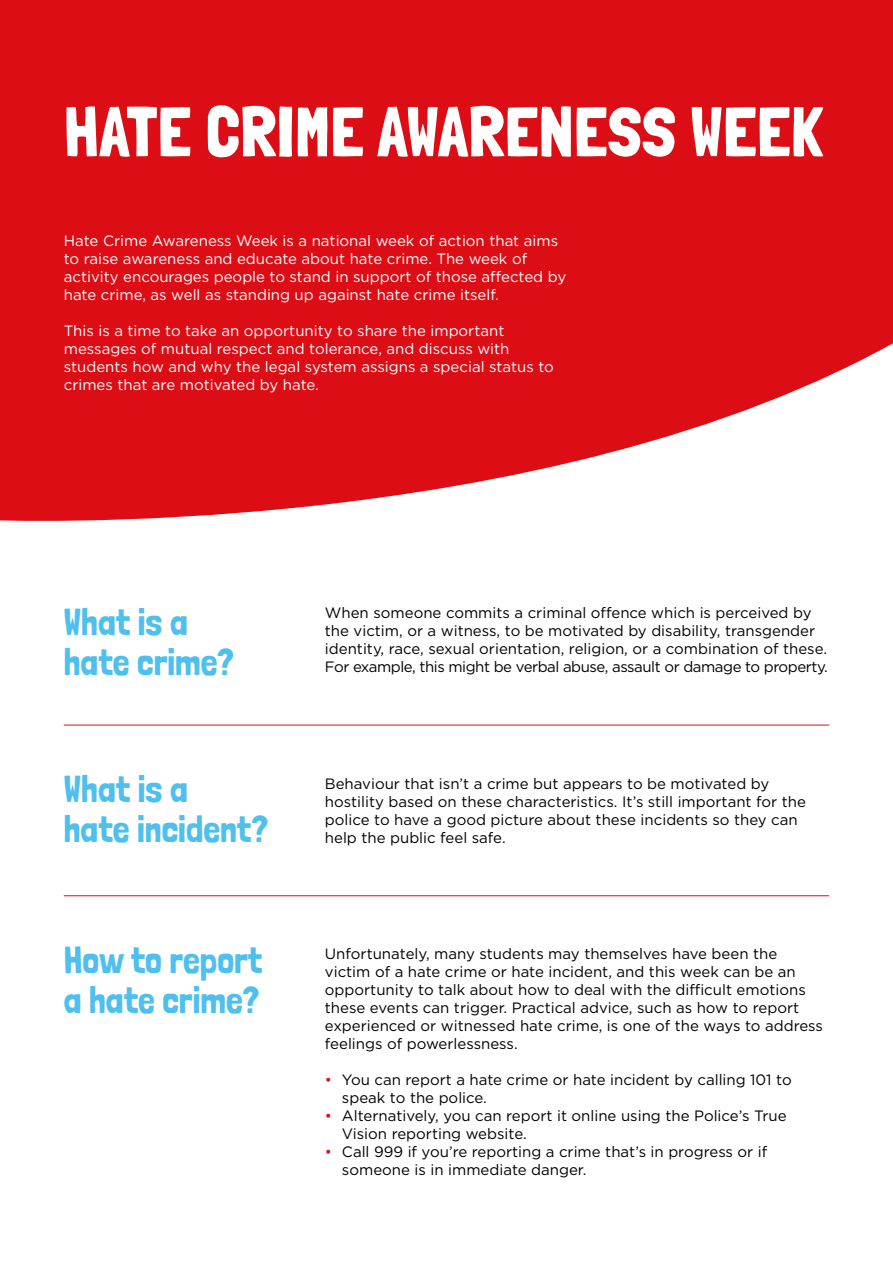
<style>
.page{position:relative;width:893px;height:1263px;background:#fff}
.page>*{position:absolute;margin:0;border:0;box-sizing:border-box;transform-origin:0 0}
.t1{font:70.5px "Londrina Solid";color:#fff}
.t2{font:37.5px/40.5px "Londrina Solid";color:#4fbfee}
.t3{font:15px/18px "Gotham";color:#000}
.t4{font:15px/18px "Gotham";color:#fff}
.s1{color:#dc0d15}
</style>
<div class="page">
<svg style="left:0;top:0;width:893px;height:521px;background:#df242b"></svg>
<hr style="left:64px;top:725px;width:765px;height:1px;background:#dc0d15">
<hr style="left:64px;top:895px;width:765px;height:1px;background:#dc0d15">
<h1 class="t1" style="left:64px;top:90px;width:761px">HATE CRIME AWARENESS WEEK</h1>
<p class="t4" style="left:64px;top:231px;width:504px">Hate Crime Awareness Week is a national week of action that aims to raise awareness and educate about hate crime. The week of activity encourages people to stand in support of those affected by hate crime, as well as standing up against hate crime itself.</p>
<p class="t4" style="left:64px;top:321px;width:492px">This is a time to take an opportunity to share the important messages of mutual respect and tolerance, and discuss with students how and why the legal system assigns a special status to crimes that are motivated by hate.</p>
<h2 class="t2" style="left:64px;top:601px;width:172px">What is a hate crime?</h2>
<h2 class="t2" style="left:64px;top:768px;width:206px">What is a<br>hate incident?</h2>
<h2 class="t2" style="left:64px;top:939px;width:200px">How to report a hate crime?</h2>
<p class="t3" style="left:325px;top:604px;width:504px">When someone commits a criminal offence which is perceived by the victim, or a witness, to be motivated by disability, transgender identity, race, sexual orientation, religion, or a combination of these.<br>For example, this might be verbal abuse, assault or damage to property.</p>
<p class="t3" style="left:325px;top:774px;width:483px">Behaviour that isn’t a crime but appears to be motivated by hostility based on these characteristics. It’s still important for the police to have a good picture about these incidents so they can help the public feel safe.</p>
<p class="t3" style="left:325px;top:945px;width:500px">Unfortunately, many students may themselves have been the victim of a hate crime or hate incident, and this week can be an opportunity to talk about how to deal with the difficult emotions these events can trigger. Practical advice, such as how to report experienced or witnessed hate crime, is one of the ways to address feelings of powerlessness.</p>
<p class="t3" style="left:342px;top:1071px;width:451px;text-indent:-17px"><span class="s1">•</span> You can report a hate crime or hate incident by calling 101 to speak to the police.</p>
<p class="t3" style="left:342px;top:1107px;width:446px;text-indent:-17px"><span class="s1">•</span> Alternatively, you can report it online using the Police’s True<br>Vision reporting website.</p>
<p class="t3" style="left:342px;top:1143px;width:427px;text-indent:-17px"><span class="s1">•</span> Call 999 if you’re reporting a crime that’s in progress or if someone is in immediate danger.</p>
</div>
